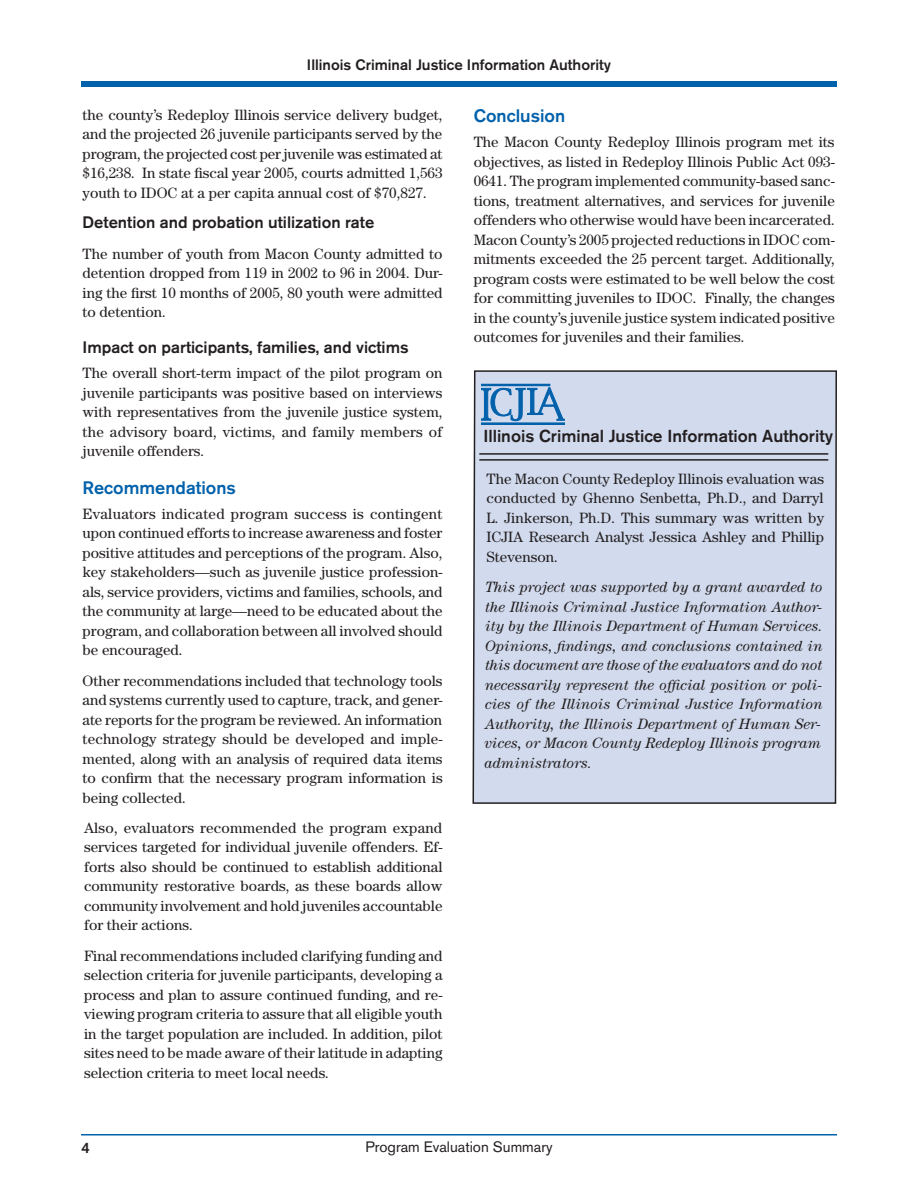
<style>
.page{position:relative;width:918px;height:1188px;background:#fff}
.page>*{position:absolute;margin:0;border:0;box-sizing:border-box;transform-origin:0 0}
.Subhead_1{font:500 18px "Akzidenz Grotesk BE";color:#0161ab}
.t1{font:500 17.25px "Akzidenz Grotesk BE";color:#231f20}
.Subhead_2{font:500 16.5px "Akzidenz Grotesk BE";color:#231f20}
.Body_text{font:500 16.5px "Akzidenz Grotesk BE";color:#231f20}
.Body_text-2{font:15px/19.5px "Century";color:#231f20;text-align:justify}
.Body_text-3{font:italic 15px/19.5px "Century";color:#231f20;text-align:justify}
.t2{font:500 15px "Akzidenz Grotesk BE";color:#231f20}
.t3{font:15px "Akzidenz Grotesk BE";color:#231f20}
</style>
<div class="page">
<div style="left:81px;top:81px;width:756px;height:6px;background:#0161ab"></div>
<hr style="left:81px;top:1134px;width:756px;height:2px;background:#0161ab">
<div style="left:472px;top:370px;width:365px;height:434px;background:#d2dbee"></div>
<hr style="left:479px;top:453px;width:349px;height:2px;background:#231f20">
<svg style="left:481px;top:387px;width:84px;height:34px"></svg>
<div style="left:481px;top:423px;width:84px;height:2px;border:1px solid #0161ab"></div>
<div style="left:481px;top:384px;width:69px;height:2px;border:1px solid #0161ab"></div>
<hr style="left:479px;top:459px;width:349px;height:2px;background:#231f20">
<p class="t2" style="left:307px;top:56px;width:306px">Illinois Criminal Justice Information Authority</p>
<p class="Body_text-2" style="left:82px;top:105px;width:362px">the county’s Redeploy Illinois service delivery budget, and the projected 26 juvenile participants served by the program, the projected cost per juvenile was estimated at $16,238. In state fiscal year 2005, courts admitted 1,563 youth to IDOC at a per capita annual cost of $70,827.</p>
<p class="Body_text" style="left:83px;top:213px;width:293px">Detention and probation utilization rate</p>
<p class="Body_text-2" style="left:83px;top:244px;width:362px">The number of youth from Macon County admitted to detention dropped from 119 in 2002 to 96 in 2004. Dur&shy;ing the first 10 months of 2005, 80 youth were admitted to detention.</p>
<p class="Subhead_2" style="left:83px;top:337px;width:328px">Impact on participants, families, and victims</p>
<p class="Body_text-2" style="left:83px;top:363px;width:362px">The overall short-term impact of the pilot program on juvenile participants was positive based on interviews with representatives from the juvenile justice system, the advisory board, victims, and family members of juvenile offenders.</p>
<p class="Subhead_1" style="left:83px;top:477px;width:155px">Recommendations</p>
<p class="Body_text-2" style="left:83px;top:504px;width:362px">Evaluators indicated program success is contingent upon continued efforts to increase awareness and foster positive attitudes and perceptions of the program. Also, key stakeholders—such as juvenile justice profession&shy;als, service providers, victims and families, schools, and the community at large—need to be educated about the program, and collaboration between all involved should be encouraged.</p>
<p class="Body_text-2" style="left:83px;top:671px;width:362px">Other recommendations included that technology tools and systems currently used to capture, track, and gener&shy;ate reports for the program be reviewed. An information technology strategy should be developed and imple&shy;mented, along with an analysis of required data items to confirm that the necessary program information is being collected.</p>
<p class="Body_text-2" style="left:84px;top:818px;width:360px">Also, evaluators recommended the program expand services targeted for individual juvenile offenders. Ef&shy;forts also should be continued to establish additional community restorative boards, as these boards allow community involvement and hold juveniles accountable for their actions.</p>
<p class="Body_text-2" style="left:84px;top:946px;width:360px">Final recommendations included clarifying funding and selection criteria for juvenile participants, developing a process and plan to assure continued funding, and re&shy;viewing program criteria to assure that all eligible youth in the target population are included. In addition, pilot sites need to be made aware of their latitude in adapting selection criteria to meet local needs.</p>
<p class="Subhead_1" style="left:474px;top:105px;width:93px">Conclusion</p>
<p class="Body_text-2" style="left:474px;top:132px;width:363px">The Macon County Redeploy Illinois program met its objectives, as listed in Redeploy Illinois Public Act 093- 0641. The program implemented community-based sanc&shy;tions, treatment alternatives, and services for juvenile offenders who otherwise would have been incarcerated.<br>Macon County’s 2005 projected reductions in IDOC com&shy;mitments exceeded the 25 percent target. Additionally, program costs were estimated to be well below the cost for committing juveniles to IDOC. Finally, the changes in the county’s juvenile justice system indicated positive outcomes for juveniles and their families.</p>
<p class="t1" style="left:483px;top:425px;width:351px">Illinois Criminal Justice Information Authority</p>
<p class="Body_text-2" style="left:487px;top:469px;width:339px">The Macon County Redeploy Illinois evaluation was conducted by Ghenno Senbetta, Ph.D., and Darryl L. Jinkerson, Ph.D. This summary was written by ICJIA Research Analyst Jessica Ashley and Phillip Stevenson.</p>
<p class="Body_text-3" style="left:484px;top:577px;width:340px">This project was supported by a grant awarded to the Illinois Criminal Justice Information Author&shy;ity by the Illinois Department of Human Services.<br>Opinions, findings, and conclusions contained in this document are those of the evaluators and do not necessarily represent the official position or poli&shy;cies of the Illinois Criminal Justice Information Authority, the Illinois Department of Human Ser&shy;vices, or Macon County Redeploy Illinois program administrators.</p>
<p class="t3" style="left:365px;top:1138px;width:189px">Program Evaluation Summary</p>
</div>
